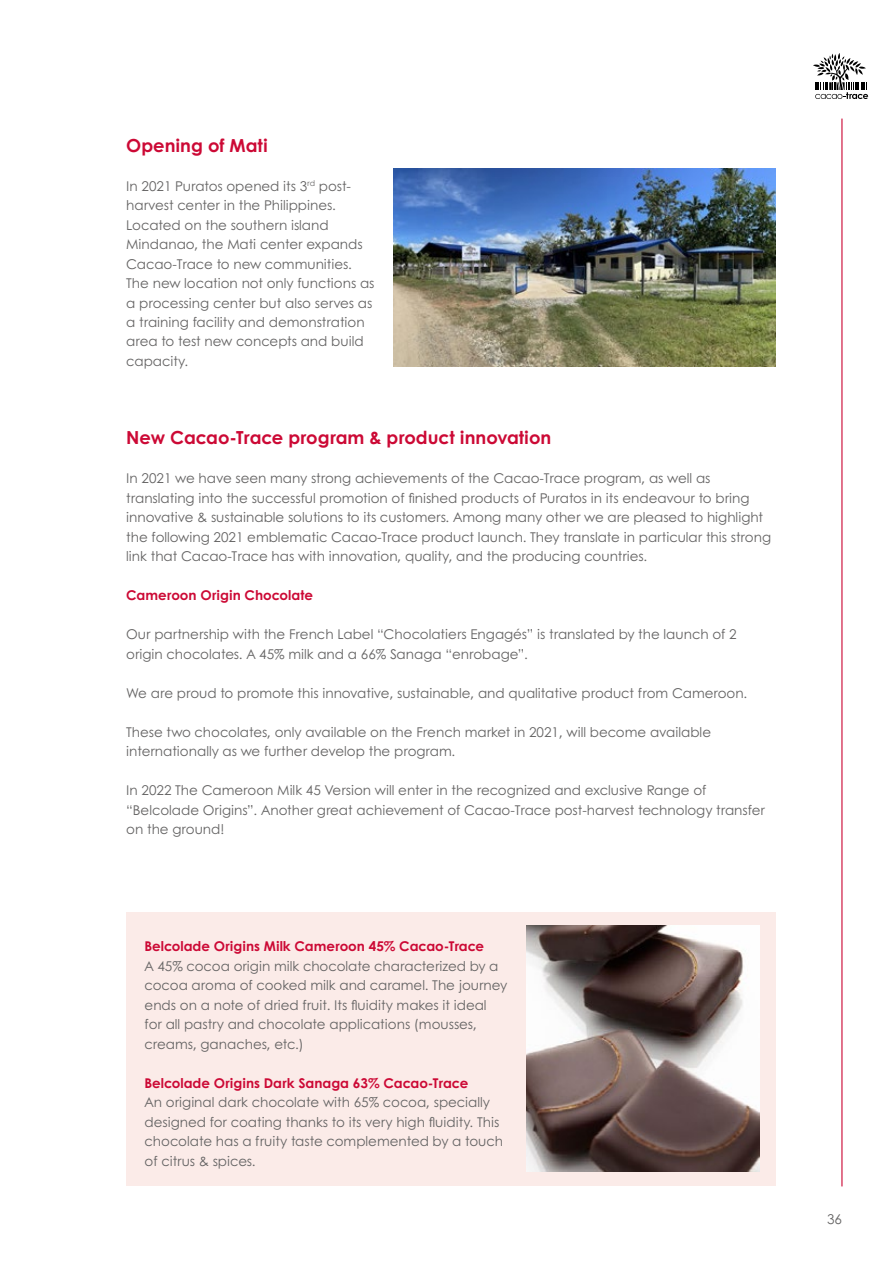
<style>
.page{position:relative;width:893px;height:1263px;background:#fff}
.page>*{position:absolute;margin:0;border:0;box-sizing:border-box;transform-origin:0 0}
.t1{font:700 18px "Century Gothic";color:#cc0935}
.t2{font:13.5px/19.5px "Century Gothic";color:#646363}
.t3{font:700 13.5px "Century Gothic";color:#cc0935}
</style>
<div class="page">
<div style="left:126px;top:912px;width:649px;height:273px;background:#fbebe8"></div>
<img style="left:526px;top:925px;width:233px;height:246px">
<img style="left:393px;top:169px;width:382px;height:197px">
<hr style="left:841px;top:119px;width:1px;height:1067px;background:#cc0935">
<svg style="left:813px;top:53px;width:55px;height:46px"></svg>
<h1 class="t1" style="left:126px;top:133px;width:143px">Opening of Mati</h1>
<p class="t2" style="left:126px;top:176px;width:250px">In 2021 Puratos opened its 3<sup>rd</sup> post&shy;harvest center in the Philippines.<br>Located on the southern island<br>Mindanao, the Mati center expands<br>Cacao-Trace to new communities.<br>The new location not only functions as a processing center but also serves as a training facility and demonstration area to test new concepts and build capacity.</p>
<h1 class="t1" style="left:126px;top:425px;width:427px">New Cacao-Trace program &amp; product innovation</h1>
<p class="t2" style="left:126px;top:468px;width:646px">In 2021 we have seen many strong achievements of the Cacao-Trace program, as well as translating into the successful promotion of finished products of Puratos in its endeavour to bring innovative &amp; sustainable solutions to its customers. Among many other we are pleased to highlight the following 2021 emblematic Cacao-Trace product launch. They translate in particular this strong link that Cacao-Trace has with innovation, quality, and the producing countries.</p>
<p class="t3" style="left:126px;top:586px;width:188px">Cameroon Origin Chocolate</p>
<p class="t2" style="left:126px;top:624px;width:612px">Our partnership with the French Label “Chocolatiers Engagés” is translated by the launch of 2 origin chocolates. A 45% milk and a 66% Sanaga “enrobage”.</p>
<p class="t2" style="left:126px;top:683px;width:622px">We are proud to promote this innovative, sustainable, and qualitative product from Cameroon.</p>
<p class="t2" style="left:126px;top:722px;width:586px">These two chocolates, only available on the French market in 2021, will become available internationally as we further develop the program.</p>
<p class="t2" style="left:126px;top:780px;width:640px">In 2022 The Cameroon Milk 45 Version will enter in the recognized and exclusive Range of “Belcolade Origins”. Another great achievement of Cacao-Trace post-harvest technology transfer on the ground!</p>
<p class="t3" style="left:145px;top:937px;width:341px">Belcolade Origins Milk Cameroon 45% Cacao-Trace</p>
<p class="t2" style="left:145px;top:956px;width:364px">A 45% cocoa origin milk chocolate characterized by a cocoa aroma of cooked milk and caramel. The journey ends on a note of dried fruit. Its fluidity makes it ideal<br>for all pastry and chocolate applications (mousses, creams, ganaches, etc.)</p>
<p class="t3" style="left:145px;top:1074px;width:325px">Belcolade Origins Dark Sanaga 63% Cacao-Trace</p>
<p class="t2" style="left:145px;top:1092px;width:360px">An original dark chocolate with 65% cocoa, specially designed for coating thanks to its very high fluidity. This chocolate has a fruity taste complemented by a touch of citrus &amp; spices.</p>
<p class="t2" style="left:827px;top:1209px;width:16px">36</p>
</div>
